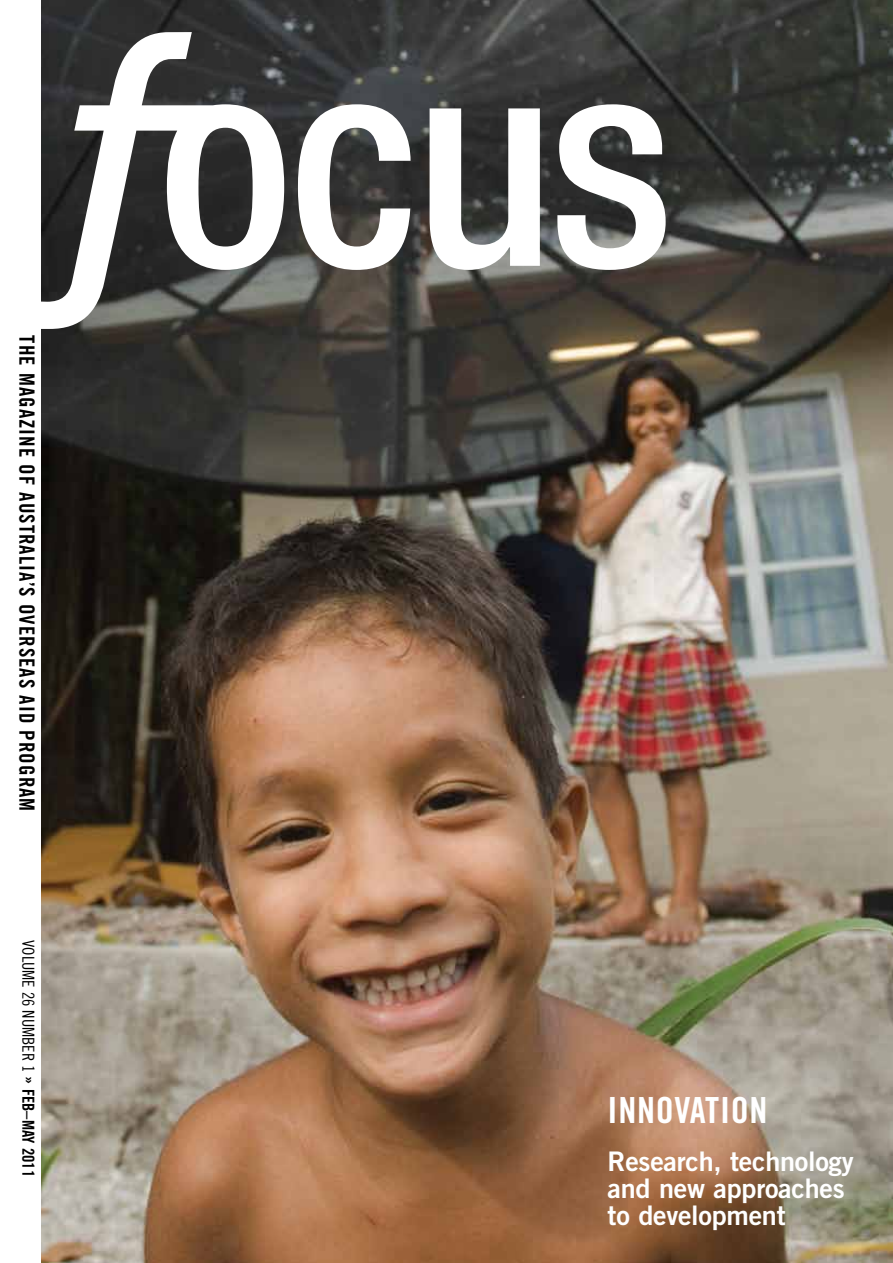
<style>
.page{position:relative;width:893px;height:1263px;background:#fff}
.page>*{position:absolute;margin:0;border:0;box-sizing:border-box;transform-origin:0 0}
.t1{font:36px "Trade Gothic Bold Cond Twenty";color:#fff}
.t2{font:27px/27px "Trade Gothic Bold Two";letter-spacing:-.01em;color:#fff}
.t3{font:21px "Trade Gothic Bold Cond Twenty";letter-spacing:.05em;color:#000}
.t4{font:16.5px "Trade Gothic Cond Eighteen";color:#000}
.s1{font-family:"Trade Gothic Bold Cond Twenty"}
</style>
<div class="page">
<img style="left:42px;top:0;width:851px;height:1263px">
<svg style="left:41px;top:32px;width:625px;height:297px"></svg>
<p class="t3" style="left:40px;top:335px;width:476px;rotate:90deg">The magazine of Australia’s overseas aid program</p>
<p class="t4" style="left:38px;top:940px;width:238px;rotate:90deg">Volume 26 Number 1 <span class="s1">» FEB–MAY 2011</span></p>
<h1 class="t1" style="left:608px;top:1088px;width:17px">INNOV</h1>
<h1 class="t1" style="left:690px;top:1088px;width:46px">ATION</h1>
<p class="t2" style="left:608px;top:1147px;width:248px">Research, technology and new approaches to development</p>
</div>
